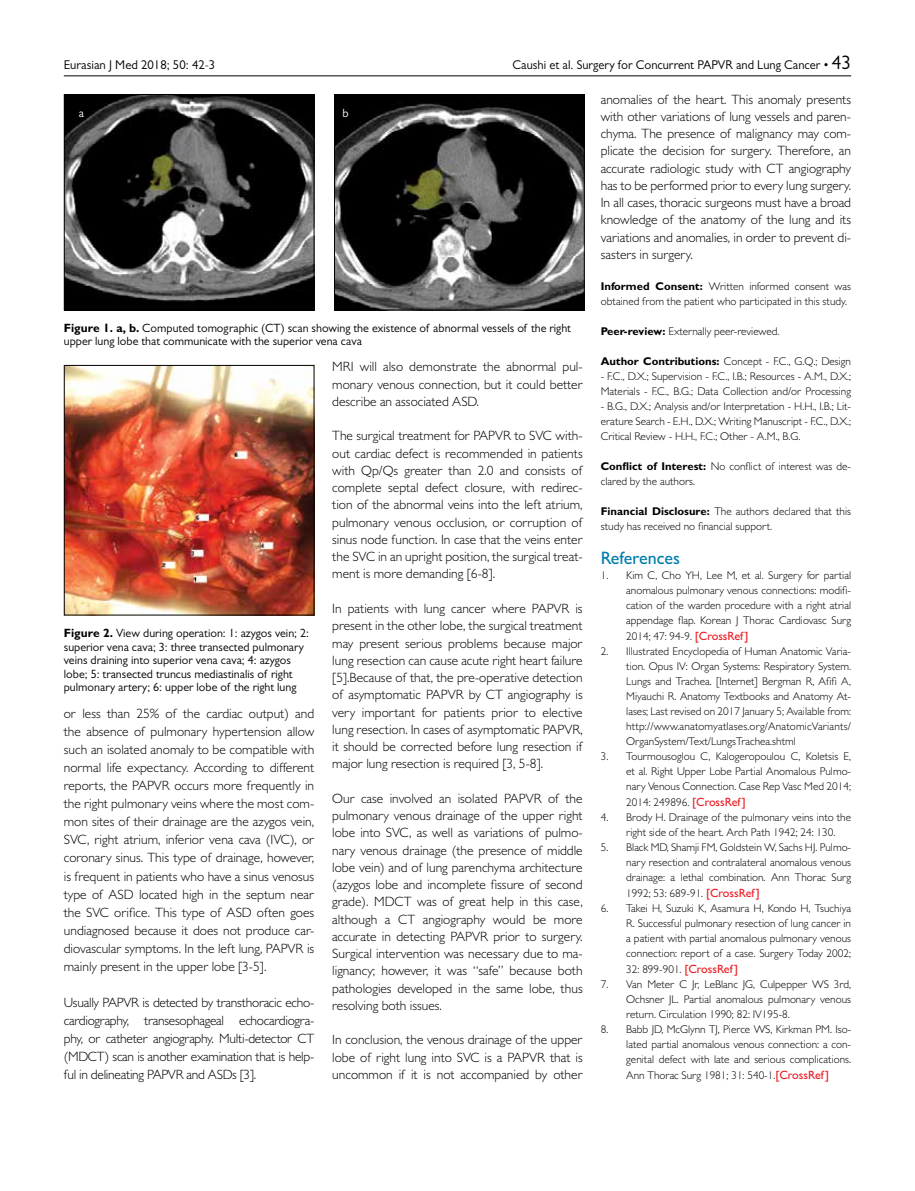
<style>
.page{position:relative;width:915px;height:1191px;background:#fff}
.page>*{position:absolute;margin:0;border:0;box-sizing:border-box;transform-origin:0 0}
.t1{font:500 18px "Gill Sans MT Pro";color:#007dac}
.t2{font:300 13.5px/17.2px "Gill Sans MT Pro";color:#000;text-align:justify}
.t3{font:12.75px "Gill Sans MT Pro";color:#000}
.t4{font:12px/13.5px "Gill Sans MT Pro";color:#000}
.t5{font:12px "Gill Sans MT Pro";color:#fff}
.t6{font:300 11.25px/15.3px "Gill Sans MT Pro";color:#000;text-align:justify}
.s1{font-size:19.5px}
.s2{font-weight:700}
.s3{font-weight:500;font-size:12px;color:#ed1d24}
</style>
<div class="page">
<hr style="left:64px;top:76px;width:786px;height:1px;background:#000">
<img style="left:66px;top:367px;width:246px;height:246px">
<div style="left:64px;top:365px;width:250px;height:250px;border:1px solid #000"></div>
<img style="left:66px;top:96px;width:246px;height:212px">
<div style="left:64px;top:94px;width:250px;height:216px;border:1px solid #000"></div>
<img style="left:336px;top:96px;width:246px;height:212px">
<div style="left:334px;top:94px;width:250px;height:216px;border:1px solid #000"></div>
<p class="t3" style="left:64px;top:58px;width:153px">Eurasian J Med 2018; 50: 42-3</p>
<p class="t3" style="left:512px;top:58px;width:340px">Caushi et al. Surgery for Concurrent PAPVR and Lung Cancer • <span class="s1">43</span></p>
<p class="t5" style="left:79px;top:106px;width:7px">a</p>
<p class="t5" style="left:342px;top:106px;width:8px">b</p>
<p class="t4" style="left:64px;top:321px;width:508px"><span class="s2">Figure 1. a, b.</span> Computed tomographic (CT) scan showing the existence of abnormal vessels of the right upper lung lobe that communicate with the superior vena cava</p>
<p class="t4" style="left:64px;top:626px;width:246px"><span class="s2">Figure 2.</span> View during operation: 1: azygos vein; 2: superior vena cava; 3: three transected pulmonary veins draining into superior vena cava; 4: azygos lobe; 5: transected truncus mediastinalis of right pulmonary artery; 6: upper lobe of the right lung</p>
<p class="t2" style="left:64px;top:704px;width:252px;line-height:18px">or less than 25% of the cardiac output) and the absence of pulmonary hypertension allow such an isolated anomaly to be compatible with normal life expectancy. According to different reports, the PAPVR occurs more frequently in the right pulmonary veins where the most com&shy;mon sites of their drainage are the azygos vein, SVC, right atrium, inferior vena cava (IVC), or coronary sinus. This type of drainage, however, is frequent in patients who have a sinus venosus type of ASD located high in the septum near the SVC orifice. This type of ASD often goes undiagnosed because it does not produce car&shy;diovascular symptoms. In the left lung, PAPVR is mainly present in the upper lobe [3-5].</p>
<p class="t2" style="left:64px;top:993px;width:252px;line-height:18px">Usually PAPVR is detected by transthoracic echo&shy;cardiography, transesophageal echocardiogra&shy;phy, or catheter angiography. Multi-detector CT (MDCT) scan is another examination that is help&shy;ful in delineating PAPVR and ASDs [3].</p>
<p class="t2" style="left:332px;top:358px;width:252px">MRI will also demonstrate the abnormal pul&shy;monary venous connection, but it could better describe an associated ASD.</p>
<p class="t2" style="left:332px;top:427px;width:252px">The surgical treatment for PAPVR to SVC with&shy;out cardiac defect is recommended in patients with Qp/Qs greater than 2.0 and consists of complete septal defect closure, with redirec&shy;tion of the abnormal veins into the left atrium, pulmonary venous occlusion, or corruption of sinus node function. In case that the veins enter the SVC in an upright position, the surgical treat&shy;ment is more demanding [6-8].</p>
<p class="t2" style="left:332px;top:599px;width:252px">In patients with lung cancer where PAPVR is present in the other lobe, the surgical treatment may present serious problems because major lung resection can cause acute right heart failure [5].Because of that, the pre-operative detection of asymptomatic PAPVR by CT angiography is very important for patients prior to elective lung resection. In cases of asymptomatic PAPVR, it should be corrected before lung resection if major lung resection is required [3, 5-8].</p>
<p class="t2" style="left:332px;top:789px;width:252px">Our case involved an isolated PAPVR of the pulmonary venous drainage of the upper right lobe into SVC, as well as variations of pulmo&shy;nary venous drainage (the presence of middle lobe vein) and of lung parenchyma architecture (azygos lobe and incomplete fissure of second grade). MDCT was of great help in this case, although a CT angiography would be more accurate in detecting PAPVR prior to surgery.<br>Surgical intervention was necessary due to ma&shy;lignancy; however, it was “safe” because both pathologies developed in the same lobe, thus resolving both issues.</p>
<p class="t2" style="left:332px;top:1031px;width:252px">In conclusion, the venous drainage of the upper lobe of right lung into SVC is a PAPVR that is uncommon if it is not accompanied by other</p>
<p class="t2" style="left:600px;top:90px;width:252px">anomalies of the heart. This anomaly presents with other variations of lung vessels and paren&shy;chyma. The presence of malignancy may com&shy;plicate the decision for surgery. Therefore, an accurate radiologic study with CT angiography has to be performed prior to every lung surgery.<br>In all cases, thoracic surgeons must have a broad knowledge of the anatomy of the lung and its variations and anomalies, in order to prevent di&shy;sasters in surgery.</p>
<p class="t6" style="left:600px;top:278px;width:252px"><span class="s2">Informed Consent:</span> Written informed consent was obtained from the patient who participated in this study.</p>
<p class="t6" style="left:600px;top:323px;width:180px"><span class="s2">Peer-review:</span> Externally peer-reviewed.</p>
<p class="t6" style="left:600px;top:353px;width:252px"><span class="s2">Author Contributions:</span> Concept - F.C., G.Q.; Design</p>
<p class="t6" style="left:600px;top:369px;width:252px">- F.C., D.X.; Supervision - F.C., I.B.; Resources - A.M., D.X.;<br>Materials - F.C., B.G.; Data Collection and/or Processing</p>
<p class="t6" style="left:600px;top:399px;width:252px">- B.G., D.X.; Analysis and/or Interpretation - H.H., I.B.; Lit&shy;erature Search - E.H., D.X.; Writing Manuscript - F.C., D.X.; Critical Review - H.H., F.C.; Other - A.M., B.G.</p>
<p class="t6" style="left:600px;top:459px;width:252px"><span class="s2">Conflict of Interest:</span> No conflict of interest was de&shy;clared by the authors.</p>
<p class="t6" style="left:600px;top:504px;width:252px"><span class="s2">Financial Disclosure:</span> The authors declared that this study has received no financial support.</p>
<h1 class="t1" style="left:600px;top:547px;width:81px">References</h1>
<p class="t6" style="left:626px;top:567px;width:226px;text-indent:-26px">1. Kim C, Cho YH, Lee M, et al. Surgery for partial anomalous pulmonary venous connections: modifi&shy;cation of the warden procedure with a right atrial appendage flap. Korean J Thorac Cardiovasc Surg 2014; 47: 94-9. <span class="s3">[CrossRef]</span></p>
<p class="t6" style="left:626px;top:643px;width:226px;text-indent:-26px">2. Illustrated Encyclopedia of Human Anatomic Varia&shy;tion. Opus IV: Organ Systems: Respiratory System.<br>Lungs and Trachea. [Internet] Bergman R, Afifi A, Miyauchi R. Anatomy Textbooks and Anatomy At&shy;lases; Last revised on 2017 January 5; Available from: http://www.anatomyatlases.org/AnatomicVariants/ OrganSystem/Text/LungsTrachea.shtml</p>
<p class="t6" style="left:626px;top:748px;width:226px;text-indent:-26px">3. Tourmousoglou C, Kalogeropoulou C, Koletsis E, et al. Right Upper Lobe Partial Anomalous Pulmo&shy;nary Venous Connection. Case Rep Vasc Med 2014; 2014: 249896. <span class="s3">[CrossRef]</span></p>
<p class="t6" style="left:626px;top:809px;width:226px;text-indent:-26px">4. Brody H. Drainage of the pulmonary veins into the right side of the heart. Arch Path 1942; 24: 130.</p>
<p class="t6" style="left:626px;top:839px;width:226px;text-indent:-26px">5. Black MD, Shamji FM, Goldstein W, Sachs HJ. Pulmo&shy;nary resection and contralateral anomalous venous drainage: a lethal combination. Ann Thorac Surg 1992; 53: 689-91. <span class="s3">[CrossRef]</span></p>
<p class="t6" style="left:626px;top:900px;width:226px;text-indent:-26px">6. Takei H, Suzuki K, Asamura H, Kondo H, Tsuchiya R. Successful pulmonary resection of lung cancer in a patient with partial anomalous pulmonary venous connection: report of a case. Surgery Today 2002; 32: 899-901. <span class="s3">[CrossRef]</span></p>
<p class="t6" style="left:626px;top:976px;width:226px;text-indent:-26px">7. Van Meter C Jr, LeBlanc JG, Culpepper WS 3rd, Ochsner JL. Partial anomalous pulmonary venous return. Circulation 1990; 82: IV195-8.</p>
<p class="t6" style="left:626px;top:1021px;width:226px;text-indent:-26px">8. Babb JD, McGlynn TJ, Pierce WS, Kirkman PM. Iso&shy;lated partial anomalous venous connection: a con&shy;genital defect with late and serious complications.<br>Ann Thorac Surg 1981; 31: 540-1.<span class="s3">[CrossRef]</span></p>
</div>
